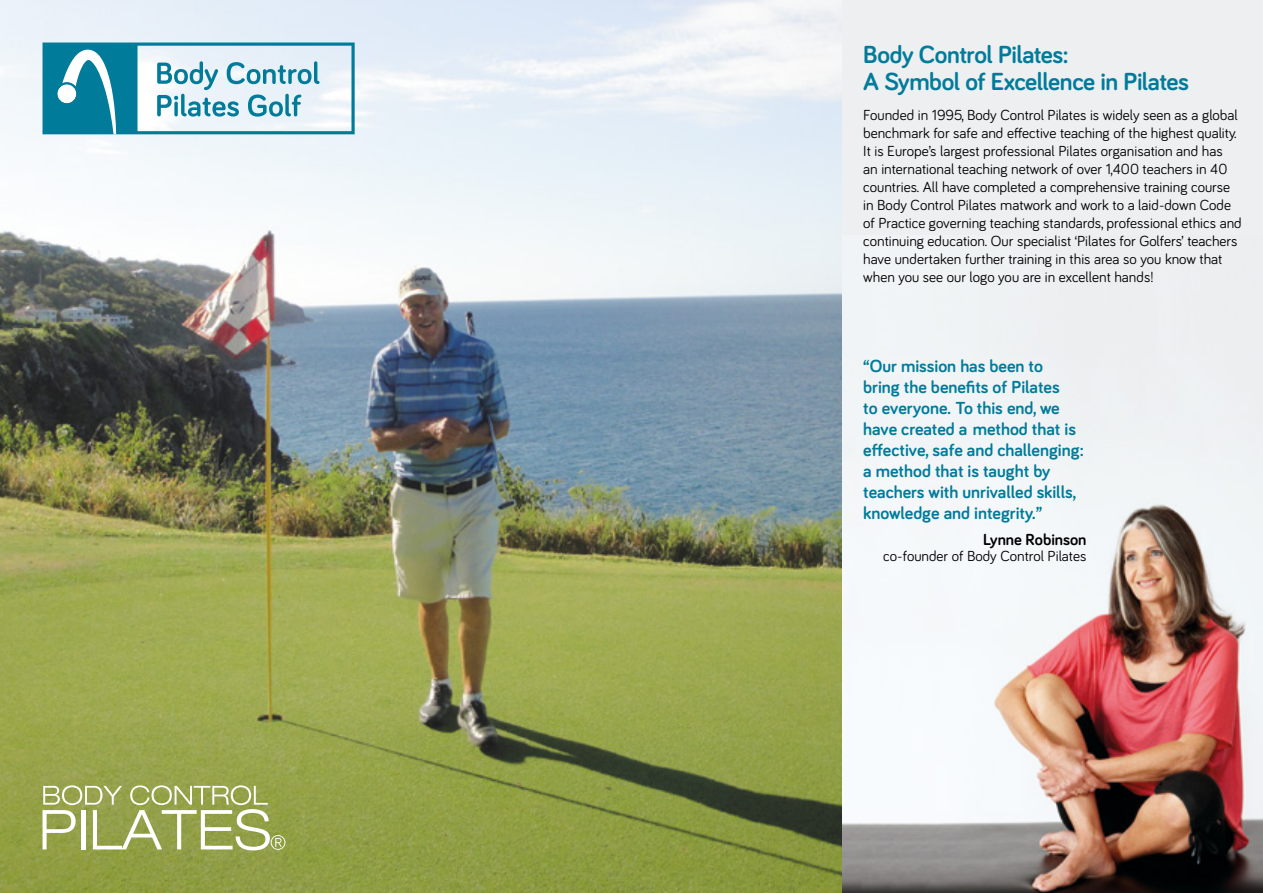
<style>
.page{position:relative;width:1263px;height:893px;background:#fff}
.page>*{position:absolute;margin:0;border:0;box-sizing:border-box;transform-origin:0 0}
.t1{font:700 25.5px/27px "Bariol";letter-spacing:-.02em;color:#007b9a}
.t2{font:700 18px/21px "Bariol";color:#007b9a}
.t3{font:700 16.5px "Bariol";color:#000}
.t4{font:15px/18px "Bariol";color:#000}
</style>
<div class="page">
<img style="left:0;top:0;width:842px;height:893px">
<svg style="left:43px;top:43px;width:312px;height:91px"></svg>
<svg style="left:43px;top:785px;width:242px;height:65px"></svg>
<div style="left:842px;top:0;width:421px;height:893px;background:#eeeff1"></div>
<img style="left:842px;top:494px;width:421px;height:399px">
<h1 class="t1" style="left:863px;top:40px;width:327px">Body Control Pilates:<br>A Symbol of Excellence in Pilates</h1>
<p class="t4" style="left:863px;top:106px;width:380px">Founded in 1995, Body Control Pilates is widely seen as a global benchmark for safe and effective teaching of the highest quality.<br>It is Europe’s largest professional Pilates organisation and has<br>an international teaching network of over 1,400 teachers in 40 countries. All have completed a comprehensive training course in Body Control Pilates matwork and work to a laid-down Code of Practice governing teaching standards, professional ethics and continuing education. Our specialist ‘Pilates for Golfers’ teachers have undertaken further training in this area so you know that when you see our logo you are in excellent hands!</p>
<p class="t2" style="left:863px;top:355px;width:222px">“Our mission has been to bring the benefits of Pilates<br>to everyone. To this end, we have created a method that is effective, safe and challenging: a method that is taught by teachers with unrivalled skills, knowledge and integrity.”</p>
<p class="t3" style="left:983px;top:528px;width:105px">Lynne Robinson</p>
<p class="t4" style="left:883px;top:546px;width:205px">co-founder of Body Control Pilates</p>
</div>
